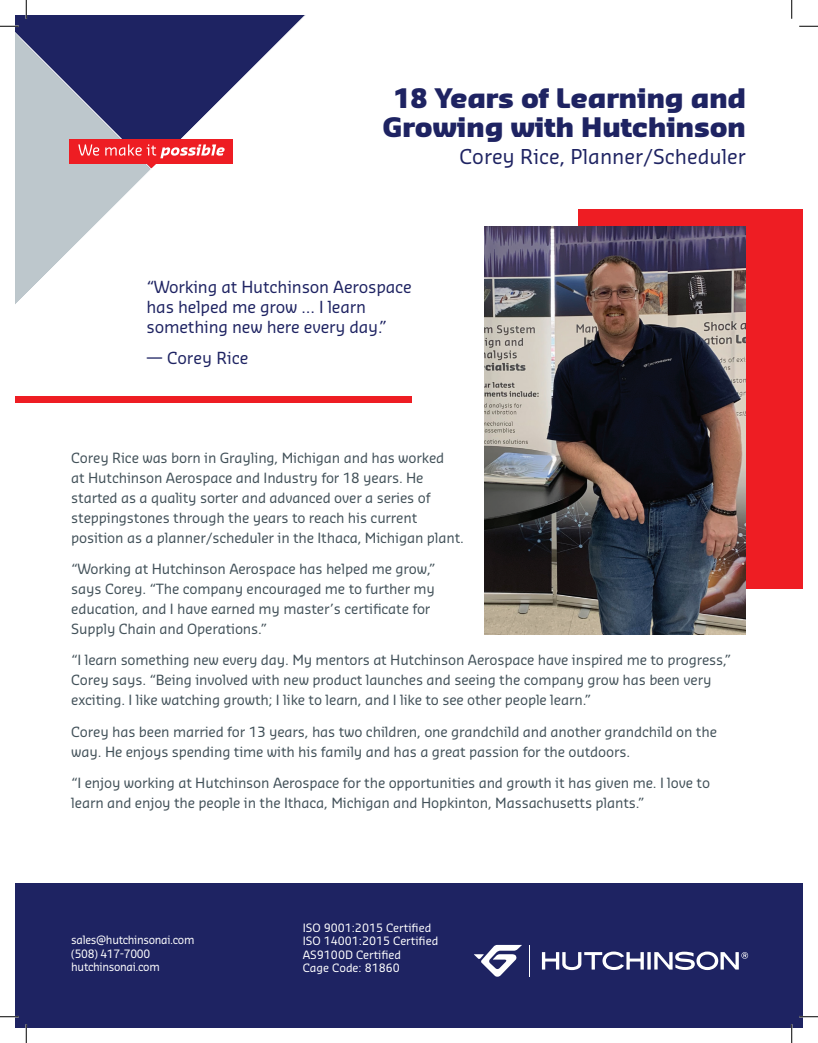
<style>
.page{position:relative;width:818px;height:1043px;background:#fff}
.page>*{position:absolute;margin:0;border:0;box-sizing:border-box;transform-origin:0 0}
.t1{font:900 26.25px/28.8px "Sansa Pro";letter-spacing:.01em;color:#1e2362;text-align:center}
.t2{font:20px "Sansa Pro";color:#1e2362}
.Small_Copy{font:16.25px/20px "Sansa Pro";letter-spacing:-.01em;color:#1e2362}
.Small_Copy-2{font:13.75px/20px "Sansa Pro";letter-spacing:-.01em;color:#425159}
.t3{font:11.25px "Sansa Pro";color:#fff}
.t4{font:11.25px "Sansa Pro";letter-spacing:-.03em;color:#fff}
</style>
<div class="page">
<div style="left:578px;top:210px;width:224px;height:379px;background:#ee1d23"></div>
<div style="left:15px;top:883px;width:787px;height:145px;background:#1e2362"></div>
<svg style="left:542px;top:951px;width:101px;height:19px"></svg>
<hr style="left:647px;top:952px;width:3px;height:17px;background:#fff">
<svg style="left:654px;top:951px;width:94px;height:19px"></svg>
<hr style="left:529px;top:944px;width:1px;height:32px;background:#fff">
<svg style="left:474px;top:944px;width:48px;height:32px"></svg>
<div style="left:15px;top:396px;width:397px;height:7px;background:#ee1d23"></div>
<svg style="left:15px;top:15px;width:291px;height:149px"></svg>
<svg style="left:15px;top:33px;width:136px;height:111px;background:#5f668d"></svg>
<img style="left:484px;top:226px;width:261px;height:408px">
<div style="left:69px;top:139px;width:164px;height:24px;background:#ee1d23"></div>
<svg style="left:15px;top:144px;width:209px;height:160px"></svg>
<svg style="left:0;top:25px;width:19px;height:2px"></svg>
<svg style="left:799px;top:25px;width:19px;height:2px"></svg>
<svg style="left:0;top:1016px;width:19px;height:1px"></svg>
<svg style="left:799px;top:1015px;width:19px;height:2px"></svg>
<svg style="left:25px;top:0;width:2px;height:19px"></svg>
<svg style="left:25px;top:1024px;width:2px;height:18px"></svg>
<svg style="left:791px;top:0;width:1px;height:19px"></svg>
<svg style="left:790px;top:1024px;width:2px;height:18px"></svg>
<h1 class="t1" style="left:383px;top:83px;width:364px">18 Years of Learning and<br>Growing with Hutchinson</h1>
<h1 class="t2" style="left:459px;top:144px;width:288px">Corey Rice, Planner/Scheduler</h1>
<p class="Small_Copy" style="left:146px;top:276px;width:267px">“Working at Hutchinson Aerospace has helped me grow … I learn something new here every day.”</p>
<p class="Small_Copy" style="left:146px;top:347px;width:104px">— Corey Rice</p>
<p class="Small_Copy-2" style="left:71px;top:447px;width:394px">Corey Rice was born in Grayling, Michigan and has worked<br>at Hutchinson Aerospace and Industry for 18 years. He started as a quality sorter and advanced over a series of steppingstones through the years to reach his current position as a planner/scheduler in the Ithaca, Michigan plant.</p>
<p class="Small_Copy-2" style="left:71px;top:558px;width:366px">“Working at Hutchinson Aerospace has helped me grow,” says Corey. “The company encouraged me to further my education, and I have earned my master’s certificate for Supply Chain and Operations.”</p>
<p class="Small_Copy-2" style="left:71px;top:650px;width:661px">“I learn something new every day. My mentors at Hutchinson Aerospace have inspired me to progress,”<br>Corey says. “Being involved with new product launches and seeing the company grow has been very exciting. I like watching growth; I like to learn, and I like to see other people learn.”</p>
<p class="Small_Copy-2" style="left:71px;top:721px;width:647px">Corey has been married for 13 years, has two children, one grandchild and another grandchild on the way. He enjoys spending time with his family and has a great passion for the outdoors.</p>
<p class="Small_Copy-2" style="left:71px;top:772px;width:640px">“I enjoy working at Hutchinson Aerospace for the opportunities and growth it has given me. I love to learn and enjoy the people in the Ithaca, Michigan and Hopkinton, Massachusetts plants.”</p>
<p class="t4" style="left:71px;top:932px;width:125px">sales@hutchinsonai.com</p>
<p class="t4" style="left:71px;top:946px;width:80px">(508) 417-7000</p>
<p class="t4" style="left:71px;top:959px;width:90px">hutchinsonai.com</p>
<p class="t3" style="left:303px;top:919px;width:130px">ISO 9001:2015 Certified</p>
<p class="t3" style="left:303px;top:933px;width:137px">ISO 14001:2015 Certified</p>
<p class="t3" style="left:303px;top:946px;width:100px">AS9100D Certified</p>
<p class="t3" style="left:303px;top:960px;width:99px">Cage Code: 81860</p>
</div>
